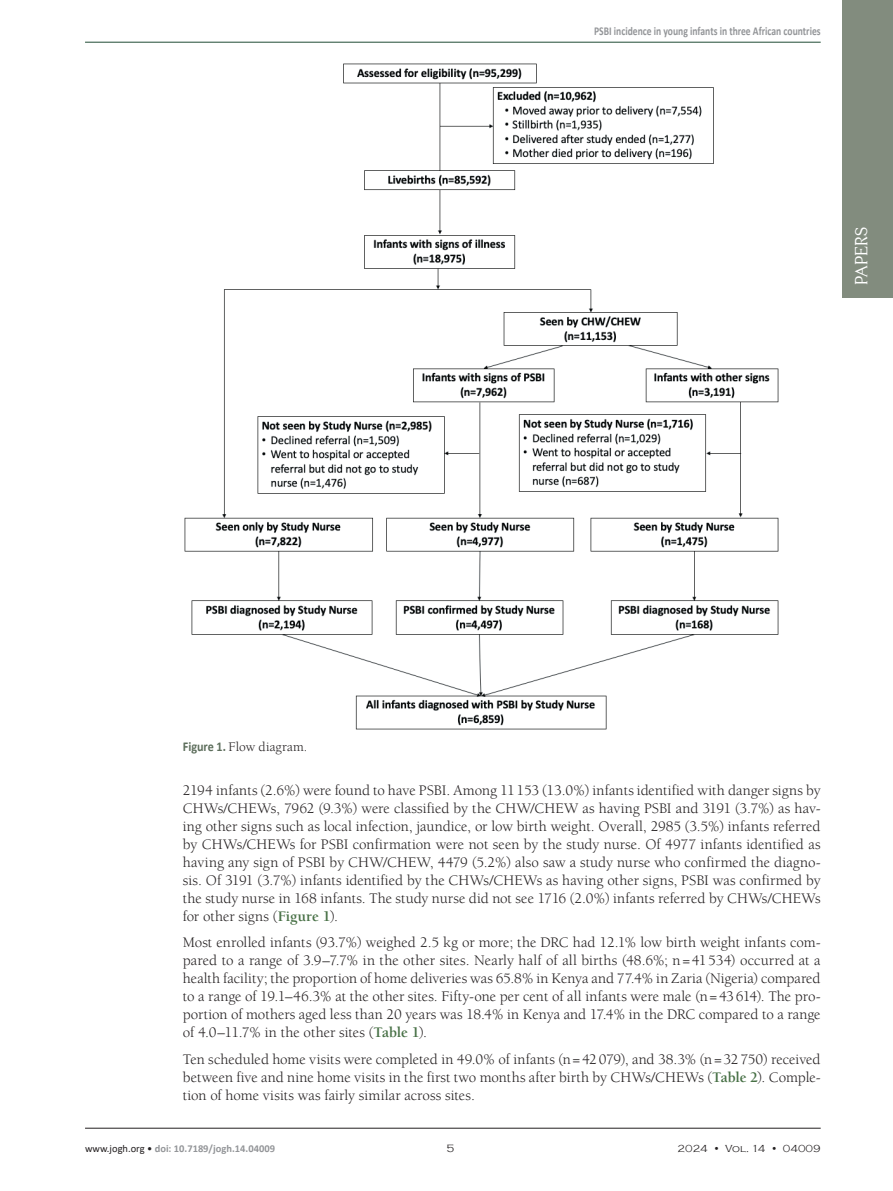
<style>
.page{position:relative;width:893px;height:1191px;background:#fff}
.page>*{position:absolute;margin:0;border:0;box-sizing:border-box;transform-origin:0 0}
.t1{font:17.1px "Centabel";letter-spacing:-.005em;color:#fff}
.Tekst_Osnovni{font:15px/18px "Berkeley Std";color:#231f20;text-align:justify}
.potpisi_Figure_Table{font:13.5px "Berkeley Std";letter-spacing:.015em;color:#231f20}
.t2{font:700 12px "Calibri";color:#939598;scale:.8 1}
.t3{font:300 10.95px "Copperplate Gothic";color:#231f20}
.t4{font:700 10.5px "Calibri";color:#939598}
.t5{font:300 10.5px "Copperplate Gothic";color:#231f20}
.s1{font-family:"Calibri";font-weight:700;color:#5d6e5c}
.s2{font-weight:700;color:#477045}
.s3{font-weight:400;color:#231f20}
</style>
<div class="page">
<hr style="left:85px;top:1128px;width:736px;height:1px;background:#231f20">
<hr style="left:85px;top:42px;width:736px;height:1px;background:#204c34">
<div style="left:842px;top:0;width:51px;height:298px;background:#828c7e"></div>
<img style="left:184px;top:64px;width:595px;height:665px">
<p class="t2" style="left:594px;top:22px;width:285px">PSBI incidence in young infants in three African countries</p>
<p class="t1" style="left:851px;top:285px;width:59px;rotate:-90deg">PAPERS</p>
<p class="potpisi_Figure_Table" style="left:183px;top:740px;width:126px"><span class="s1">Figure 1.</span> Flow diagram.</p>
<p class="Tekst_Osnovni" style="left:183px;top:781px;width:639px">2194 infants (2.6%) were found to have PSBI. Among 11153 (13.0%) infants identified with danger signs by CHWs/CHEWs, 7962 (9.3%) were classified by the CHW/CHEW as having PSBI and 3191 (3.7%) as hav&shy;ing other signs such as local infection, jaundice, or low birth weight. Overall, 2985 (3.5%) infants referred by CHWs/CHEWs for PSBI confirmation were not seen by the study nurse. Of 4977 infants identified as having any sign of PSBI by CHW/CHEW, 4479 (5.2%) also saw a study nurse who confirmed the diagno&shy;sis. Of 3191 (3.7%) infants identified by the CHWs/CHEWs as having other signs, PSBI was confirmed by the study nurse in 168 infants. The study nurse did not see 1716 (2.0%) infants referred by CHWs/CHEWs for other signs (<span class="s2">Figure 1</span>).</p>
<p class="Tekst_Osnovni" style="left:183px;top:933px;width:639px">Most enrolled infants (93.7%) weighed 2.5 kg or more; the DRC had 12.1% low birth weight infants com&shy;pared to a range of 3.9–7.7% in the other sites. Nearly half of all births (48.6%; n=41534) occurred at a health facility; the proportion of home deliveries was 65.8% in Kenya and 77.4% in Zaria (Nigeria) compared to a range of 19.1–46.3% at the other sites. Fifty-one per cent of all infants were male (n=43614). The pro&shy;portion of mothers aged less than 20 years was 18.4% in Kenya and 17.4% in the DRC compared to a range of 4.0–11.7% in the other sites (<span class="s2">Table 1</span>).</p>
<p class="Tekst_Osnovni" style="left:183px;top:1050px;width:639px">Ten scheduled home visits were completed in 49.0% of infants (n=42079), and 38.3% (n=32750) received between five and nine home visits in the first two months after birth by CHWs/CHEWs (<span class="s2">Table 2</span>). Comple&shy;tion of home visits was fairly similar across sites.</p>
<p class="t4" style="left:85px;top:1141px;width:191px"><span class="s3">www.jogh.org •</span> doi: 10.7189/jogh.14.04009</p>
<p class="t3" style="left:447px;top:1142px;width:9px">5</p>
<p class="t5" style="left:678px;top:1142px;width:145px">2024 • Vol. 14 • 04009</p>
</div>
